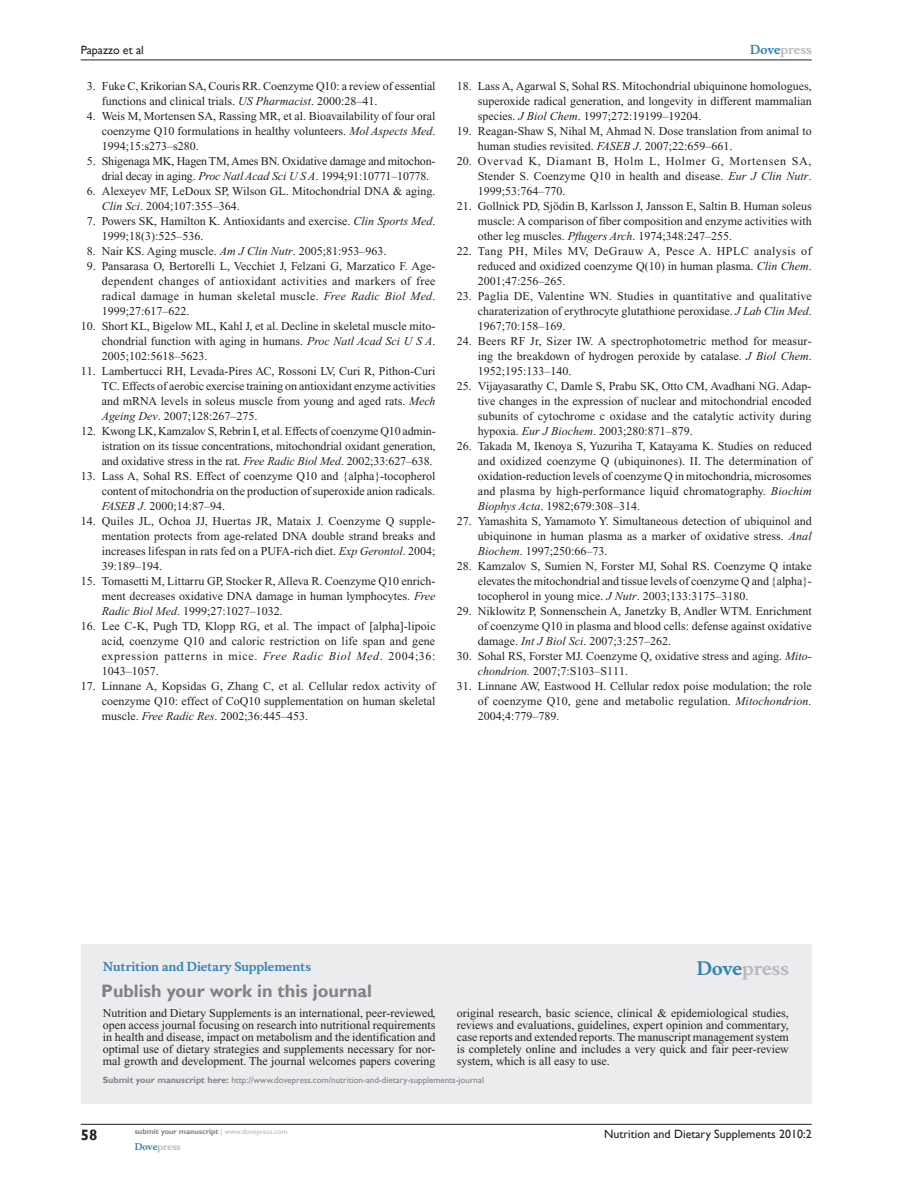
<style>
.page{position:relative;width:918px;height:1188px;background:#fff}
.page>*{position:absolute;margin:0;border:0;box-sizing:border-box;transform-origin:0 0}
.t1{font:700 18px "Gill Sans";color:#808285}
.t2{font:700 18px "Musee";color:#b8b9bc}
.t3{font:700 15px "Gill Sans";color:#231f20}
.t4{font:12px/15px "Times New Roman";color:#231f20;text-align:justify}
.t5{font:12px "Gill Sans";color:#231f20}
.t6{font:700 12px "Musee";color:#3485ae}
.t7{font:700 12px "Musee";color:#b8b9bc}
.t8{font:9px "Gill Sans";color:#808285}
.t9{font:700 9px "Musee";color:#b8b9bc}
.t10{font:700 7.5px "Gill Sans";color:#808285}
.s1{font-style:italic}
.s2{color:#3485ae}
.s3{font-weight:700}
.s4{font-weight:400;color:#b8b9bc}
</style>
<div class="page">
<div style="left:81px;top:944px;width:731px;height:159px;background:#ececee"></div>
<hr style="left:81px;top:1124px;width:731px;height:1px;background:#231f20">
<hr style="left:81px;top:60px;width:731px;height:1px;background:#231f20">
<p class="t5" style="left:81px;top:43px;width:65px">Papazzo et al</p>
<p class="t4" style="left:102px;top:79px;width:335px;text-indent:-15px">3. Fuke C, Krikorian SA, Couris RR. Coenzyme Q10: a review of essential functions and clinical trials. <span class="s1">US Pharmacist</span>. 2000:28–41.</p>
<p class="t4" style="left:102px;top:109px;width:335px;text-indent:-15px">4. Weis M, Mortensen SA, Rassing MR, et al. Bioavailability of four oral coenzyme Q10 formulations in healthy volunteers. <span class="s1">Mol Aspects Med</span>.<br>1994;15:s273–s280.</p>
<p class="t4" style="left:102px;top:154px;width:335px;text-indent:-15px">5. Shigenaga MK, Hagen TM, Ames BN. Oxidative damage and mitochon&shy;drial decay in aging. <span class="s1">Proc Natl Acad Sci U S A</span>. 1994;91:10771–10778.</p>
<p class="t4" style="left:102px;top:184px;width:335px;text-indent:-15px">6. Alexeyev MF, LeDoux SP, Wilson GL. Mitochondrial DNA &amp; aging.<br><span class="s1">Clin Sci</span>. 2004;107:355–364.</p>
<p class="t4" style="left:102px;top:214px;width:335px;text-indent:-15px">7. Powers SK, Hamilton K. Antioxidants and exercise. <span class="s1">Clin Sports Med</span>.<br>1999;18(3):525–536.</p>
<p class="t4" style="left:87px;top:244px;width:301px">8. Nair KS. Aging muscle. <span class="s1">Am J Clin Nutr</span>. 2005;81:953–963.</p>
<p class="t4" style="left:102px;top:259px;width:335px;text-indent:-15px">9. Pansarasa O, Bertorelli L, Vecchiet J, Felzani G, Marzatico F. Age&shy;dependent changes of antioxidant activities and markers of free radical damage in human skeletal muscle. <span class="s1">Free Radic Biol Med</span>.<br>1999;27:617–622.</p>
<p class="t4" style="left:102px;top:319px;width:335px;text-indent:-21px">10. Short KL, Bigelow ML, Kahl J, et al. Decline in skeletal muscle mito&shy;chondrial function with aging in humans. <span class="s1">Proc Natl Acad Sci U S A</span>.<br>2005;102:5618–5623.</p>
<p class="t4" style="left:102px;top:364px;width:335px;text-indent:-21px">11. Lambertucci RH, Levada-Pires AC, Rossoni LV, Curi R, Pithon-Curi TC. Effects of aerobic exercise training on antioxidant enzyme activities and mRNA levels in soleus muscle from young and aged rats. <span class="s1">Mech Ageing Dev</span>. 2007;128:267–275.</p>
<p class="t4" style="left:102px;top:424px;width:335px;text-indent:-21px">12. Kwong LK, Kamzalov S, Rebrin I, et al. Effects of coenzyme Q10 admin&shy;istration on its tissue concentrations, mitochondrial oxidant generation, and oxidative stress in the rat. <span class="s1">Free Radic Biol Med</span>. 2002;33:627–638.</p>
<p class="t4" style="left:102px;top:469px;width:335px;text-indent:-21px">13. Lass A, Sohal RS. Effect of coenzyme Q10 and {alpha}-tocopherol content of mitochondria on the production of superoxide anion radicals.<br><span class="s1">FASEB J</span>. 2000;14:87–94.</p>
<p class="t4" style="left:102px;top:514px;width:335px;text-indent:-21px">14. Quiles JL, Ochoa JJ, Huertas JR, Mataix J. Coenzyme Q supple&shy;mentation protects from age-related DNA double strand breaks and increases lifespan in rats fed on a PUFA-rich diet. <span class="s1">Exp Gerontol</span>. 2004; 39:189–194.</p>
<p class="t4" style="left:102px;top:574px;width:335px;text-indent:-21px">15. Tomasetti M, Littarru GP, Stocker R, Alleva R. Coenzyme Q10 enrich&shy;ment decreases oxidative DNA damage in human lymphocytes. <span class="s1">Free Radic Biol Med</span>. 1999;27:1027–1032.</p>
<p class="t4" style="left:102px;top:619px;width:335px;text-indent:-21px">16. Lee C-K, Pugh TD, Klopp RG, et al. The impact of [alpha]-lipoic acid, coenzyme Q10 and caloric restriction on life span and gene expression patterns in mice. <span class="s1">Free Radic Biol Med</span>. 2004;36:<br>1043–1057.</p>
<p class="t4" style="left:102px;top:679px;width:335px;text-indent:-21px">17. Linnane A, Kopsidas G, Zhang C, et al. Cellular redox activity of coenzyme Q10: effect of CoQ10 supplementation on human skeletal muscle. <span class="s1">Free Radic Res</span>. 2002;36:445–453.</p>
<p class="t7" style="left:750px;top:43px;width:63px"><span class="s2">Dove</span>press</p>
<p class="t4" style="left:478px;top:79px;width:335px;text-indent:-21px">18. Lass A, Agarwal S, Sohal RS. Mitochondrial ubiquinone homologues, superoxide radical generation, and longevity in different mammalian species. <span class="s1">J Biol Chem</span>. 1997;272:19199–19204.</p>
<p class="t4" style="left:478px;top:124px;width:335px;text-indent:-21px">19. Reagan-Shaw S, Nihal M, Ahmad N. Dose translation from animal to human studies revisited. <span class="s1">FASEB J</span>. 2007;22:659–661.</p>
<p class="t4" style="left:478px;top:154px;width:335px;text-indent:-21px">20. Overvad K, Diamant B, Holm L, Holmer G, Mortensen SA, Stender S. Coenzyme Q10 in health and disease. <span class="s1">Eur J Clin Nutr</span>.<br>1999;53:764–770.</p>
<p class="t4" style="left:478px;top:199px;width:335px;text-indent:-21px">21. Gollnick PD, Sjödin B, Karlsson J, Jansson E, Saltin B. Human soleus muscle: A comparison of fiber composition and enzyme activities with other leg muscles. <span class="s1">Pflugers Arch</span>. 1974;348:247–255.</p>
<p class="t4" style="left:478px;top:244px;width:335px;text-indent:-21px">22. Tang PH, Miles MV, DeGrauw A, Pesce A. HPLC analysis of reduced and oxidized coenzyme Q(10) in human plasma. <span class="s1">Clin Chem</span>.<br>2001;47:256–265.</p>
<p class="t4" style="left:478px;top:289px;width:335px;text-indent:-21px">23. Paglia DE, Valentine WN. Studies in quantitative and qualitative charaterization of erythrocyte glutathione peroxidase. <span class="s1">J Lab Clin Med</span>.<br>1967;70:158–169.</p>
<p class="t4" style="left:478px;top:334px;width:335px;text-indent:-21px">24. Beers RF Jr, Sizer IW. A spectrophotometric method for measur&shy;ing the breakdown of hydrogen peroxide by catalase. <span class="s1">J Biol Chem</span>.<br>1952;195:133–140.</p>
<p class="t4" style="left:478px;top:379px;width:335px;text-indent:-21px">25. Vijayasarathy C, Damle S, Prabu SK, Otto CM, Avadhani NG. Adap&shy;tive changes in the expression of nuclear and mitochondrial encoded subunits of cytochrome c oxidase and the catalytic activity during hypoxia. <span class="s1">Eur J Biochem</span>. 2003;280:871–879.</p>
<p class="t4" style="left:478px;top:439px;width:336px;text-indent:-21px">26. Takada M, Ikenoya S, Yuzuriha T, Katayama K. Studies on reduced and oxidized coenzyme Q (ubiquinones). II. The determination of oxidation-reduction levels of coenzyme Q in mitochondria, microsomes and plasma by high-performance liquid chromatography. <span class="s1">Biochim Biophys Acta</span>. 1982;679:308–314.</p>
<p class="t4" style="left:478px;top:514px;width:335px;text-indent:-21px">27. Yamashita S, Yamamoto Y. Simultaneous detection of ubiquinol and ubiquinone in human plasma as a marker of oxidative stress. <span class="s1">Anal Biochem</span>. 1997;250:66–73.</p>
<p class="t4" style="left:478px;top:559px;width:336px;text-indent:-21px">28. Kamzalov S, Sumien N, Forster MJ, Sohal RS. Coenzyme Q intake elevates the mitochondrial and tissue levels of coenzyme Q and {alpha}- tocopherol in young mice. <span class="s1">J Nutr</span>. 2003;133:3175–3180.</p>
<p class="t4" style="left:478px;top:604px;width:335px;text-indent:-21px">29. Niklowitz P, Sonnenschein A, Janetzky B, Andler WTM. Enrichment of coenzyme Q10 in plasma and blood cells: defense against oxidative damage. <span class="s1">Int J Biol Sci</span>. 2007;3:257–262.</p>
<p class="t4" style="left:478px;top:649px;width:335px;text-indent:-21px">30. Sohal RS, Forster MJ. Coenzyme Q, oxidative stress and aging. <span class="s1">Mito&shy;chondrion.</span> 2007;7:S103–S111.</p>
<p class="t4" style="left:478px;top:679px;width:335px;text-indent:-21px">31. Linnane AW, Eastwood H. Cellular redox poise modulation; the role of coenzyme Q10, gene and metabolic regulation. <span class="s1">Mitochondrion.<br></span>2004;4:779–789.</p>
<p class="t6" style="left:103px;top:959px;width:210px">Nutrition and Dietary Supplements</p>
<h1 class="t1" style="left:101px;top:980px;width:272px">Publish your work in this journal</h1>
<h1 class="t2" style="left:697px;top:958px;width:94px"><span class="s2">Dove</span>press</h1>
<p class="t4" style="left:103px;top:1007px;width:334px;line-height:12px">Nutrition and Dietary Supplements is an international, peer-reviewed, open access journal focusing on research into nutritional requirements in health and disease, impact on metabolism and the identification and optimal use of dietary strategies and supplements necessary for nor&shy;mal growth and development. The journal welcomes papers covering</p>
<p class="t4" style="left:457px;top:1007px;width:334px;line-height:12px">original research, basic science, clinical &amp; epidemiological studies, reviews and evaluations, guidelines, expert opinion and commentary, case reports and extended reports. The manuscript management system is completely online and includes a very quick and fair peer-review system, which is all easy to use.</p>
<p class="t8" style="left:103px;top:1075px;width:383px"><span class="s3">Submit your manuscript here:</span> http://www.dovepress.com/nutrition-and-dietary-supplements-journal</p>
<p class="t3" style="left:81px;top:1126px;width:18px">58</p>
<p class="t10" style="left:135px;top:1127px;width:154px">submit your manuscript <span class="s4">| www.dovepress.com</span></p>
<p class="t9" style="left:135px;top:1141px;width:48px"><span class="s2">Dove</span>press</p>
<p class="t5" style="left:604px;top:1127px;width:209px">Nutrition and Dietary Supplements 2010:2</p>
</div>
